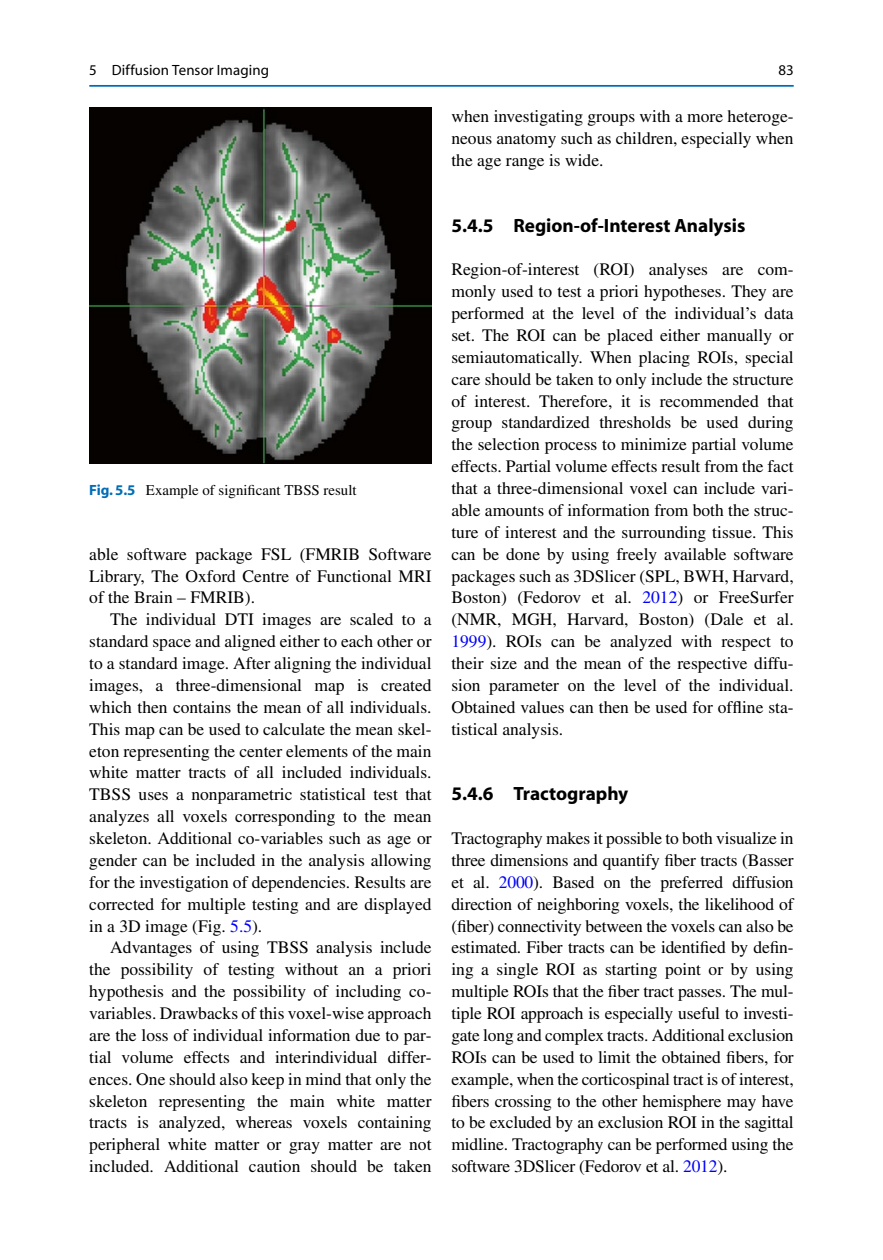
<style>
.page{position:relative;width:883px;height:1260px;background:#fff}
.page>*{position:absolute;margin:0;border:0;box-sizing:border-box;transform-origin:0 0}
.t1{font:700 19.25px "Myriad";color:#000}
.t2{font:17.5px/21.9px "Times";color:#000;text-align:justify}
.t3{font:14.88px "Times";color:#000}
.t4{font:14.88px "Myriad";letter-spacing:.005em;color:#000}
.s1{font-family:"Myriad";font-weight:700;color:#006db7}
.s2{color:#0000fa}
</style>
<div class="page">
<img style="left:89px;top:107px;width:343px;height:357px">
<hr style="left:89px;top:85px;width:705px;height:2px;background:#006db7">
<p class="t4" style="left:89px;top:63px;width:181px">5 Diffusion Tensor Imaging</p>
<p class="t3" style="left:89px;top:482px;width:269px"><span class="s1">Fig. 5.5</span> Example of significant TBSS result</p>
<p class="t2" style="left:89px;top:543px;width:344px">able software package FSL (FMRIB Software Library, The Oxford Centre of Functional MRI of the Brain – FMRIB).</p>
<p class="t2" style="left:89px;top:608px;width:344px;text-indent:21px">The individual DTI images are scaled to a standard space and aligned either to each other or to a standard image. After aligning the individual images, a three-dimensional map is created which then contains the mean of all individuals.<br>This map can be used to calculate the mean skel&shy;eton representing the center elements of the main white matter tracts of all included individuals.<br>TBSS uses a nonparametric statistical test that analyzes all voxels corresponding to the mean skeleton. Additional co-variables such as age or gender can be included in the analysis allowing for the investigation of dependencies. Results are corrected for multiple testing and are displayed in a 3D image (Fig. <span class="s2">5.5</span>).</p>
<p class="t2" style="left:89px;top:937px;width:344px;text-indent:21px">Advantages of using TBSS analysis include the possibility of testing without an a priori hypothesis and the possibility of including co&shy;variables. Drawbacks of this voxel-wise approach are the loss of individual information due to par&shy;tial volume effects and interindividual differ&shy;ences. One should also keep in mind that only the skeleton representing the main white matter tracts is analyzed, whereas voxels containing peripheral white matter or gray matter are not included. Additional caution should be taken</p>
<p class="t4" style="left:779px;top:63px;width:17px">83</p>
<p class="t2" style="left:451px;top:105px;width:344px">when investigating groups with a more heteroge&shy;neous anatomy such as children, especially when the age range is wide.</p>
<p class="t1" style="left:451px;top:215px;width:296px">5.4.5 Region-of-Interest Analysis</p>
<p class="t2" style="left:451px;top:258px;width:344px">Region-of-interest (ROI) analyses are com&shy;monly used to test a priori hypotheses. They are performed at the level of the individual’s data set. The ROI can be placed either manually or semiautomatically. When placing ROIs, special care should be taken to only include the structure of interest. Therefore, it is recommended that group standardized thresholds be used during the selection process to minimize partial volume effects. Partial volume effects result from the fact that a three-dimensional voxel can include vari&shy;able amounts of information from both the struc&shy;ture of interest and the surrounding tissue. This can be done by using freely available software packages such as 3DSlicer (SPL, BWH, Harvard, Boston) (Fedorov et al. <span class="s2">2012</span>) or FreeSurfer (NMR, MGH, Harvard, Boston) (Dale et al.<br><span class="s2">1999</span>). ROIs can be analyzed with respect to their size and the mean of the respective diffu&shy;sion parameter on the level of the individual.<br>Obtained values can then be used for offline sta&shy;tistical analysis.</p>
<p class="t1" style="left:451px;top:784px;width:178px">5.4.6 Tractography</p>
<p class="t2" style="left:451px;top:827px;width:344px">Tractography makes it possible to both visualize in three dimensions and quantify fiber tracts (Basser et al. <span class="s2">2000</span>). Based on the preferred diffusion direction of neighboring voxels, the likelihood of (fiber) connectivity between the voxels can also be estimated. Fiber tracts can be identified by defin&shy;ing a single ROI as starting point or by using multiple ROIs that the fiber tract passes. The mul&shy;tiple ROI approach is especially useful to investi&shy;gate long and complex tracts. Additional exclusion ROIs can be used to limit the obtained fibers, for example, when the corticospinal tract is of interest, fibers crossing to the other hemisphere may have to be excluded by an exclusion ROI in the sagittal midline. Tractography can be performed using the software 3DSlicer (Fedorov et al. <span class="s2">2012</span>).</p>
</div>
